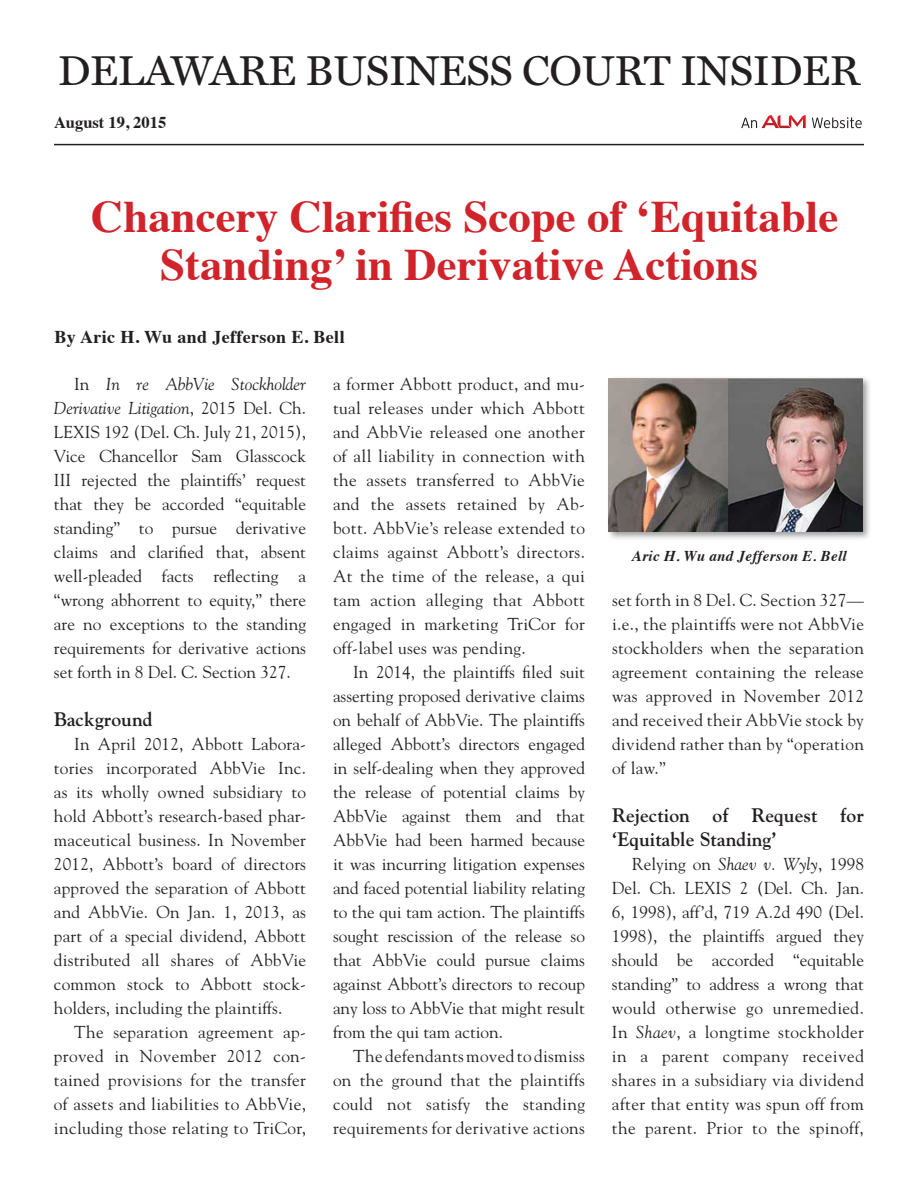
<style>
.page{position:relative;width:918px;height:1188px;background:#fff}
.page>*{position:absolute;margin:0;border:0;box-sizing:border-box;transform-origin:0 0}
.t1{font:700 45px/48px "Times";color:#d1232a;text-align:center}
.t2{font:42px "Miller Text Roman SC";letter-spacing:-.01em;color:#231f20}
.t3{font:700 19.5px/24px "Goudy Std";color:#231f20}
.t4{font:700 18px "Times";letter-spacing:.02em;color:#231f20}
.t5{font:17.25px/24px "Goudy Std";letter-spacing:.02em;color:#231f20;text-align:justify}
.t6{font:700 16.5px "Times";color:#231f20}
.t7{font:italic 700 15px "Times";letter-spacing:.02em;color:#231f20}
.s1{font-style:italic}
</style>
<div class="page">
<hr style="left:54px;top:144px;width:810px;height:1px;background:#231f20">
<svg style="left:812px;top:117px;width:50px;height:11px"></svg>
<svg style="left:741px;top:115px;width:65px;height:13px"></svg>
<div style="left:607px;top:376px;width:265px;height:165px;background:#231f20;opacity:.45"></div>
<img style="left:609px;top:379px;width:253px;height:153px">
<h2 class="t2" style="left:58px;top:46px;width:804px">DELAWARE BUSINESS COURT INSIDER</h2>
<p class="t6" style="left:54px;top:107px;width:114px">August 19, 2015</p>
<h1 class="t1" style="left:91px;top:188px;width:749px">Chancery Clarifies Scope of ‘Equitable<br>Standing’ in Derivative Actions</h1>
<p class="t4" style="left:55px;top:319px;width:292px">By Aric H. Wu and Jefferson E. Bell</p>
<p class="t5" style="left:54px;top:372px;width:254px;text-indent:20px">In <span class="s1">In re AbbVie Stockholder Derivative Litigation</span>, 2015 Del. Ch.<br>LEXIS 192 (Del. Ch. July 21, 2015), Vice Chancellor Sam Glasscock III rejected the plaintiffs’ request that they be accorded “equitable standing” to pursue derivative claims and clarified that, absent well-pleaded facts reflecting a “wrong abhorrent to equity,” there are no exceptions to the standing requirements for derivative actions set forth in 8 Del. C. Section 327.</p>
<p class="t3" style="left:54px;top:707px;width:100px">Background</p>
<p class="t5" style="left:54px;top:732px;width:254px;text-indent:20px">In April 2012, Abbott Labora&shy;tories incorporated AbbVie Inc. as its wholly owned subsidiary to hold Abbott’s research-based phar&shy;maceutical business. In November 2012, Abbott’s board of directors approved the separation of Abbott and AbbVie. On Jan. 1, 2013, as part of a special dividend, Abbott distributed all shares of AbbVie common stock to Abbott stock&shy;holders, including the plaintiffs.</p>
<p class="t5" style="left:54px;top:1020px;width:254px;text-indent:20px">The separation agreement ap&shy;proved in November 2012 con&shy;tained provisions for the transfer of assets and liabilities to AbbVie, including those relating to TriCor,</p>
<p class="t5" style="left:333px;top:372px;width:254px">a former Abbott product, and mu&shy;tual releases under which Abbott and AbbVie released one another of all liability in connection with the assets transferred to AbbVie and the assets retained by Ab&shy;bott. AbbVie’s release extended to claims against Abbott’s directors.<br>At the time of the release, a qui tam action alleging that Abbott engaged in marketing TriCor for off-label uses was pending.</p>
<p class="t5" style="left:333px;top:660px;width:254px;text-indent:20px">In 2014, the plaintiffs filed suit asserting proposed derivative claims on behalf of AbbVie. The plaintiffs alleged Abbott’s directors engaged in self-dealing when they approved the release of potential claims by AbbVie against them and that AbbVie had been harmed because it was incurring litigation expenses and faced potential liability relating to the qui tam action. The plaintiffs sought rescission of the release so that AbbVie could pursue claims against Abbott’s directors to recoup any loss to AbbVie that might result from the qui tam action.</p>
<p class="t5" style="left:333px;top:1044px;width:254px;text-indent:20px">The defendants moved to dismiss on the ground that the plaintiffs could not satisfy the standing requirements for derivative actions</p>
<p class="t7" style="left:632px;top:542px;width:216px">Aric H. Wu and Jefferson E. Bell</p>
<p class="t5" style="left:612px;top:588px;width:254px">set forth in 8 Del. C. Section 327— i.e., the plaintiffs were not AbbVie stockholders when the separation agreement containing the release was approved in November 2012 and received their AbbVie stock by dividend rather than by “operation of law.”</p>
<p class="t3" style="left:612px;top:803px;width:253px">Rejection of Request for ‘Equitable Standing’</p>
<p class="t5" style="left:612px;top:852px;width:254px;text-indent:20px">Relying on <span class="s1">Shaev v. Wyly</span>, 1998<br>Del. Ch. LEXIS 2 (Del. Ch. Jan.<br>6, 1998), aff’d, 719 A.2d 490 (Del.<br>1998), the plaintiffs argued they should be accorded “equitable standing” to address a wrong that would otherwise go unremedied.<br>In <span class="s1">Shaev</span>, a longtime stockholder in a parent company received shares in a subsidiary via dividend after that entity was spun off from the parent. Prior to the spinoff,</p>
</div>
